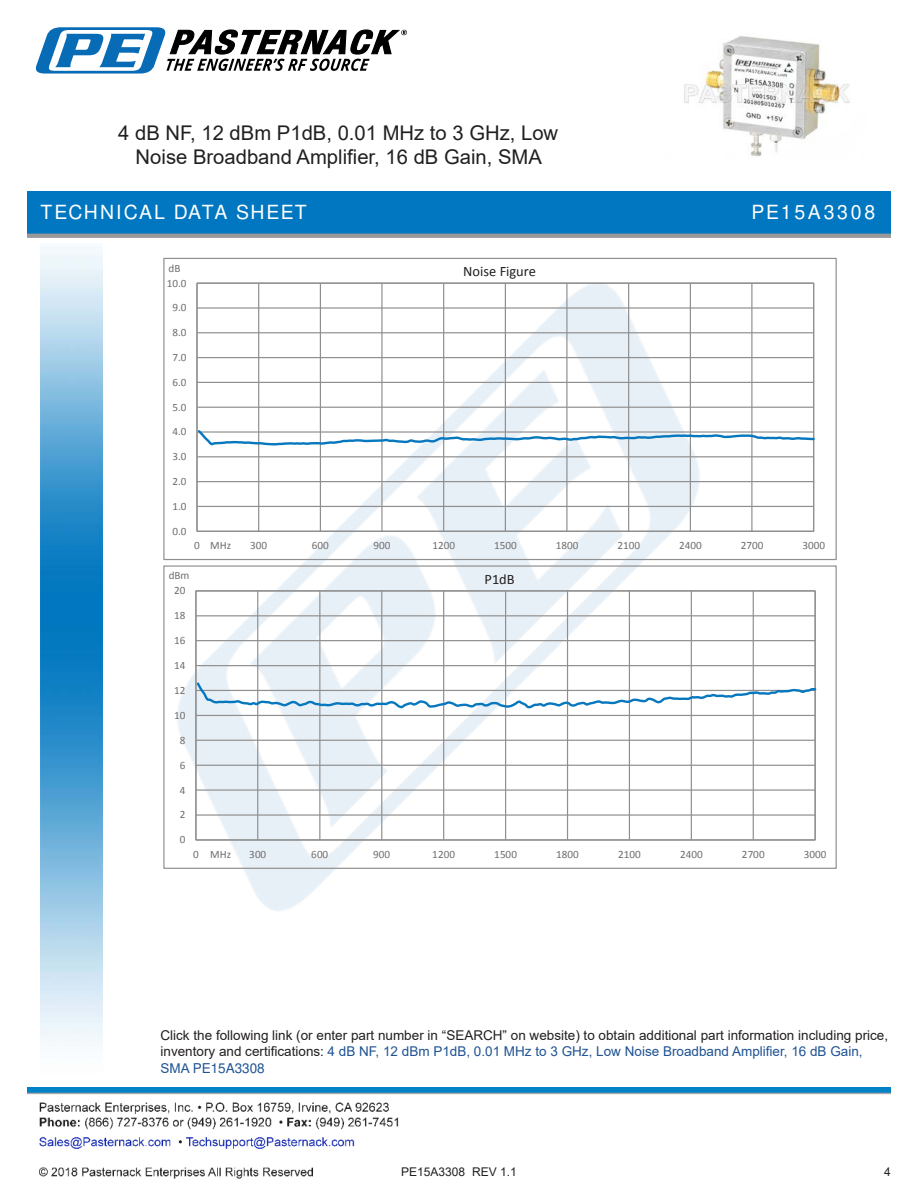
<style>
.page{position:relative;width:918px;height:1188px;background:#fff}
.page>*{position:absolute;margin:0;border:0;box-sizing:border-box;transform-origin:0 0}
.t1{font:20.25px/24.3px "Arial";color:#221f1f;text-align:center}
.t2{font:900 19.5px "Arial";letter-spacing:.055em;color:#fff}
.t3{font:900 19.5px "Arial";letter-spacing:.14em;color:#fff}
.t4{font:14.4px "Calibri";color:#221f1f}
.t5{font:13.5px/16.2px "Arial";color:#221f1f}
.t6{font:12px "Arial";color:#221f1f}
.t7{font:11.1px "Calibri";letter-spacing:.01em;color:#6f6d6d}
.s1{color:#1f5392}
</style>
<div class="page">
<img style="left:39px;top:1102px;width:360px;height:77px">
<img style="left:40px;top:246px;width:62px;height:795px">
<img style="left:95px;top:246px;width:726px;height:724px">
<img style="left:27px;top:1088px;width:864px;height:7px">
<img style="left:27px;top:191px;width:864px;height:47px">
<svg style="left:35px;top:27px;width:372px;height:47px"></svg>
<img style="left:684px;top:36px;width:166px;height:121px">
<hr style="left:197px;top:506px;width:617px;height:1px;background:#908f8f">
<hr style="left:197px;top:481px;width:617px;height:1px;background:#908f8f">
<hr style="left:197px;top:456px;width:617px;height:1px;background:#908f8f">
<hr style="left:197px;top:407px;width:617px;height:1px;background:#908f8f">
<hr style="left:197px;top:382px;width:617px;height:1px;background:#908f8f">
<hr style="left:197px;top:357px;width:617px;height:1px;background:#908f8f">
<hr style="left:197px;top:332px;width:617px;height:1px;background:#908f8f">
<hr style="left:197px;top:307px;width:617px;height:2px;background:#908f8f">
<hr style="left:258px;top:283px;width:1px;height:248px;background:#908f8f">
<hr style="left:320px;top:283px;width:1px;height:248px;background:#908f8f">
<hr style="left:381px;top:283px;width:2px;height:248px;background:#908f8f">
<hr style="left:443px;top:283px;width:1px;height:248px;background:#908f8f">
<hr style="left:505px;top:283px;width:1px;height:248px;background:#908f8f">
<hr style="left:566px;top:283px;width:2px;height:248px;background:#908f8f">
<hr style="left:628px;top:283px;width:1px;height:248px;background:#908f8f">
<hr style="left:690px;top:283px;width:1px;height:248px;background:#908f8f">
<hr style="left:751px;top:283px;width:1px;height:248px;background:#908f8f">
<hr style="left:196px;top:283px;width:2px;height:248px;background:#908f8f">
<svg style="left:197px;top:428px;width:618px;height:20px"></svg>
<hr style="left:196px;top:814px;width:619px;height:2px;background:#908f8f">
<hr style="left:196px;top:789px;width:619px;height:2px;background:#908f8f">
<hr style="left:196px;top:765px;width:619px;height:1px;background:#908f8f">
<hr style="left:196px;top:740px;width:619px;height:1px;background:#908f8f">
<hr style="left:196px;top:715px;width:619px;height:1px;background:#908f8f">
<hr style="left:196px;top:665px;width:619px;height:1px;background:#908f8f">
<hr style="left:196px;top:640px;width:619px;height:1px;background:#908f8f">
<hr style="left:196px;top:615px;width:619px;height:1px;background:#908f8f">
<hr style="left:257px;top:591px;width:1px;height:249px;background:#908f8f">
<hr style="left:319px;top:591px;width:1px;height:249px;background:#908f8f">
<hr style="left:381px;top:591px;width:1px;height:249px;background:#908f8f">
<hr style="left:443px;top:591px;width:1px;height:249px;background:#908f8f">
<hr style="left:505px;top:591px;width:1px;height:249px;background:#908f8f">
<hr style="left:567px;top:591px;width:1px;height:249px;background:#908f8f">
<hr style="left:629px;top:591px;width:1px;height:249px;background:#908f8f">
<hr style="left:691px;top:591px;width:1px;height:249px;background:#908f8f">
<hr style="left:753px;top:591px;width:1px;height:249px;background:#908f8f">
<hr style="left:195px;top:591px;width:2px;height:249px;background:#908f8f">
<svg style="left:196px;top:680px;width:620px;height:30px"></svg>
<h1 class="t1" style="left:118px;top:120px;width:442px">4 dB NF, 12 dBm P1dB, 0.01 MHz to 3 GHz, Low<br>Noise Broadband Ampli昀椀er, 16 dB Gain, SMA</h1>
<h2 class="t2" style="left:40px;top:201px;width:268px">TECHNICAL DATA SHEET</h2>
<h2 class="t3" style="left:751px;top:201px;width:125px">PE15A3308</h2>
<p class="t7" style="left:169px;top:261px;width:13px">dB</p>
<p class="t7" style="left:167px;top:276px;width:21px">10.0</p>
<p class="t7" style="left:172px;top:301px;width:16px">9.0</p>
<p class="t7" style="left:172px;top:325px;width:16px">8.0</p>
<p class="t7" style="left:172px;top:350px;width:16px">7.0</p>
<p class="t7" style="left:172px;top:375px;width:16px">6.0</p>
<p class="t7" style="left:172px;top:400px;width:16px">5.0</p>
<p class="t7" style="left:172px;top:425px;width:16px">4.0</p>
<p class="t7" style="left:172px;top:450px;width:16px">3.0</p>
<p class="t7" style="left:172px;top:474px;width:16px">2.0</p>
<p class="t7" style="left:172px;top:499px;width:16px">1.0</p>
<p class="t7" style="left:172px;top:524px;width:16px">0.0</p>
<p class="t4" style="left:463px;top:262px;width:74px">Noise Figure</p>
<p class="t7" style="left:210px;top:538px;width:22px">MHz</p>
<p class="t7" style="left:194px;top:539px;width:7px">0</p>
<p class="t7" style="left:250px;top:539px;width:18px">300</p>
<p class="t7" style="left:312px;top:539px;width:18px">600</p>
<p class="t7" style="left:374px;top:539px;width:19px">900</p>
<p class="t7" style="left:432px;top:539px;width:24px">1200</p>
<p class="t7" style="left:494px;top:539px;width:24px">1500</p>
<p class="t7" style="left:556px;top:539px;width:24px">1800</p>
<p class="t7" style="left:617px;top:539px;width:24px">2100</p>
<p class="t7" style="left:679px;top:539px;width:24px">2400</p>
<p class="t7" style="left:741px;top:539px;width:24px">2700</p>
<p class="t7" style="left:802px;top:539px;width:24px">3000</p>
<p class="t7" style="left:169px;top:569px;width:22px">dBm</p>
<p class="t7" style="left:174px;top:584px;width:13px">20</p>
<p class="t7" style="left:174px;top:608px;width:13px">18</p>
<p class="t7" style="left:174px;top:633px;width:13px">16</p>
<p class="t7" style="left:174px;top:658px;width:13px">14</p>
<p class="t7" style="left:174px;top:683px;width:13px">12</p>
<p class="t7" style="left:174px;top:708px;width:13px">10</p>
<p class="t7" style="left:180px;top:733px;width:7px">8</p>
<p class="t7" style="left:180px;top:758px;width:7px">6</p>
<p class="t7" style="left:180px;top:783px;width:7px">4</p>
<p class="t7" style="left:180px;top:808px;width:7px">2</p>
<p class="t7" style="left:180px;top:833px;width:7px">0</p>
<p class="t4" style="left:485px;top:570px;width:32px">P1dB</p>
<p class="t7" style="left:193px;top:847px;width:7px">0</p>
<p class="t7" style="left:249px;top:847px;width:18px">300</p>
<p class="t7" style="left:311px;top:847px;width:18px">600</p>
<p class="t7" style="left:373px;top:847px;width:18px">900</p>
<p class="t7" style="left:432px;top:847px;width:24px">1200</p>
<p class="t7" style="left:494px;top:847px;width:24px">1500</p>
<p class="t7" style="left:556px;top:847px;width:24px">1800</p>
<p class="t7" style="left:618px;top:847px;width:24px">2100</p>
<p class="t7" style="left:680px;top:847px;width:24px">2400</p>
<p class="t7" style="left:742px;top:847px;width:24px">2700</p>
<p class="t7" style="left:804px;top:847px;width:24px">3000</p>
<p class="t7" style="left:210px;top:847px;width:22px">MHz</p>
<p class="t5" style="left:160px;top:1027px;width:729px">Click the following link (or enter part number in “SEARCH” on website) to obtain additional part information including price, inventory and certi昀椀cations: <span class="s1">4 dB NF, 12 dBm P1dB, 0.01 MHz to 3 GHz, Low Noise Broadband Ampli昀椀er, 16 dB Gain,<br>SMA PE15A3308</span></p>
<p class="t6" style="left:401px;top:1163px;width:117px">PE15A3308 REV 1.1</p>
<p class="t6" style="left:884px;top:1164px;width:8px">4</p>
</div>
